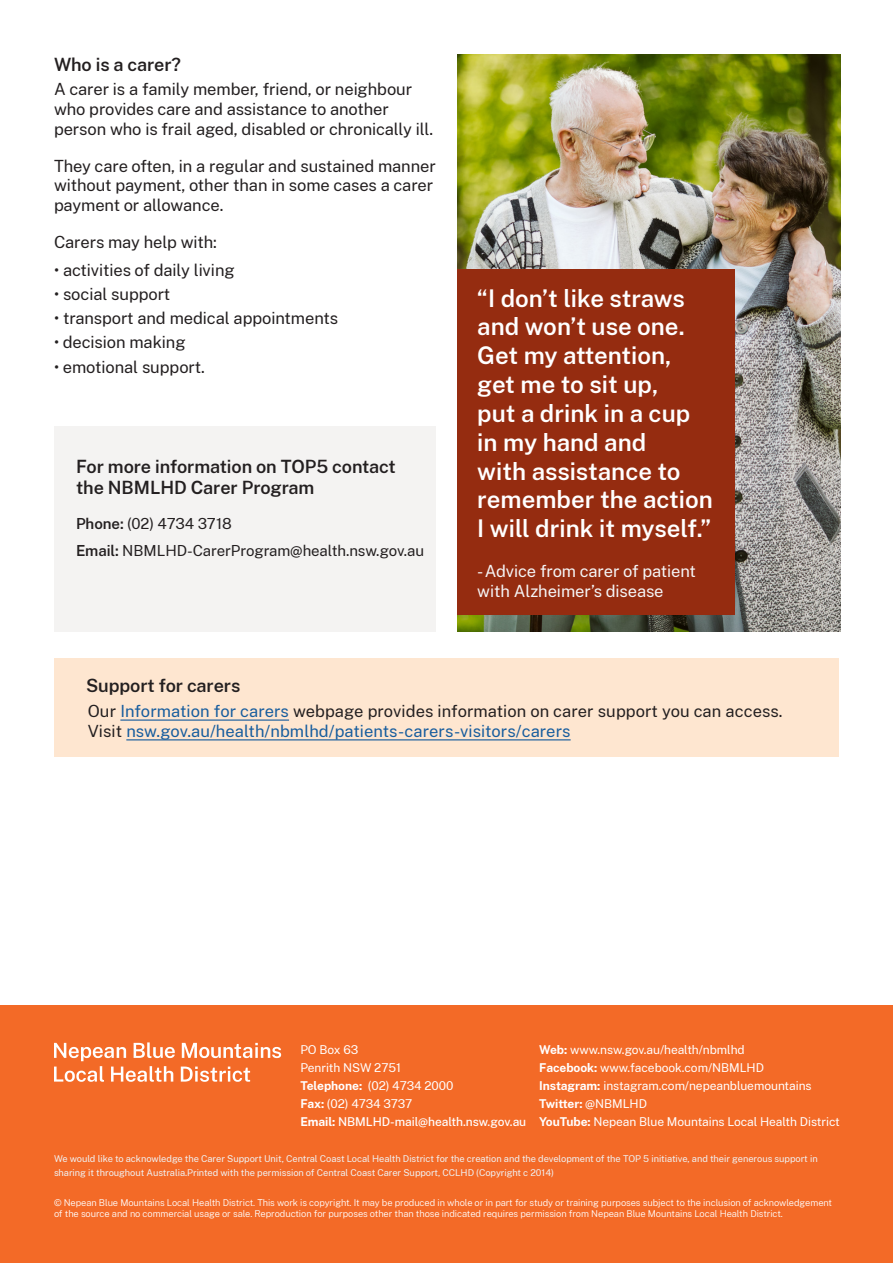
<style>
.page{position:relative;width:893px;height:1263px;background:#fff}
.page>*{position:absolute;margin:0;border:0;box-sizing:border-box;transform-origin:0 0}
.Quote_Style_3{font:600 24px/28.8px "Public Sans";color:#fff}
.Call_Out_Heading{font:600 18px/21.6px "Public Sans";letter-spacing:-.005em;color:#231f20}
.Sub_Heading{font:600 18px "Public Sans";letter-spacing:-.005em;color:#231f20}
.t1{font:16.5px/19.8px "Public Sans";letter-spacing:-.005em;color:#231f20}
.Call_out_box_2{font:16.5px/19.8px "Public Sans";letter-spacing:.005em;color:#175d9e}
.Body_Text{font:16.5px/19.8px "Public Sans";letter-spacing:-.005em;color:#f5f5f6}
.t2{font:15px "Public Sans";letter-spacing:-.005em;color:#231f20}
.t3{font:12px "Public Sans";letter-spacing:-.005em;color:#fff}
.t4{font:500 12px "Public Sans";letter-spacing:-.005em;color:#fff}
.t5{font:12px "Public Sans";letter-spacing:-.025em;color:#fff}
.t6{font:700 12px "Public Sans";letter-spacing:-.015em;color:#fff}
.Copyright{font:300 9.3px/11.1px "Public Sans";letter-spacing:-.005em;color:#fff}
.t7{font:9.3px/14.4px "Public Sans";letter-spacing:-.005em;color:#f0f1f2}
.s1{font-weight:600}
.s2{color:#231f20}
.s3{font-weight:700}
.s4{font-weight:400}
</style>
<div class="page">
<div style="left:0;top:1006px;width:893px;height:257px;background:#f36a27"></div>
<svg style="left:182px;top:1043px;width:99px;height:15px"></svg>
<svg style="left:54px;top:1042px;width:121px;height:40px"></svg>
<svg style="left:181px;top:1066px;width:69px;height:16px"></svg>
<img style="left:457px;top:54px;width:383px;height:577px">
<div style="left:457px;top:269px;width:278px;height:346px;background:#952c10"></div>
<div style="left:54px;top:426px;width:382px;height:205px;background:#f4f3f2"></div>
<div style="left:54px;top:659px;width:785px;height:98px;background:#fee6d0"></div>
<hr style="left:120px;top:719px;width:169px;height:2px;background:#175d9e">
<hr style="left:126px;top:739px;width:445px;height:1px;background:#175d9e">
<p class="Sub_Heading" style="left:54px;top:52px;width:128px">Who is a carer?</p>
<p class="t1" style="left:54px;top:78px;width:381px">A carer is a family member, friend, or neighbour who provides care and assistance to another person who is frail aged, disabled or chronically ill.</p>
<p class="t1" style="left:54px;top:155px;width:383px">They care often, in a regular and sustained manner without payment, other than in some cases a carer payment or allowance.</p>
<p class="t1" style="left:54px;top:231px;width:164px">Carers may help with:</p>
<p class="t1" style="left:54px;top:260px;width:182px">• activities of daily living</p>
<p class="t1" style="left:54px;top:284px;width:118px">• social support</p>
<p class="t1" style="left:54px;top:308px;width:286px">• transport and medical appointments</p>
<p class="t1" style="left:54px;top:332px;width:133px">• decision making</p>
<p class="t1" style="left:54px;top:356px;width:152px">• emotional support.</p>
<p class="Call_Out_Heading" style="left:76px;top:454px;width:321px">For more information on TOP5 contact the NBMLHD Carer Program</p>
<p class="t2" style="left:76px;top:513px;width:157px"><span class="s1">Phone:</span> (02) 4734 3718</p>
<p class="t2" style="left:76px;top:540px;width:349px"><span class="s1">Email:</span> NBMLHD-CarerProgram@health.nsw.gov.au</p>
<p class="Quote_Style_3" style="left:477px;top:282px;width:237px">“I don’t like straws and won’t use one.<br>Get my attention, get me to sit up,<br>put a drink in a cup in my hand and<br>with assistance to remember the action<br>I will drink it myself.”</p>
<p class="Body_Text" style="left:477px;top:560px;width:220px">- Advice from carer of patient with Alzheimer’s disease</p>
<p class="Call_Out_Heading" style="left:86px;top:674px;width:156px">Support for carers</p>
<p class="Call_out_box_2" style="left:88px;top:700px;width:696px"><span class="s2">Our</span> Information for carers <span class="s2">webpage provides information on carer support you can access.<br>Visit</span> nsw.gov.au/health/nbmlhd/patients-carers-visitors/carers</p>
<p class="t3" style="left:300px;top:1041px;width:60px">PO Box 63</p>
<p class="t3" style="left:300px;top:1059px;width:102px">Penrith NSW 2751</p>
<p class="t3" style="left:300px;top:1077px;width:154px"><span class="s3">Telephone:</span> (02) 4734 2000</p>
<p class="t5" style="left:300px;top:1095px;width:113px"><span class="s3">Fax:</span> (02) 4734 3737</p>
<p class="t4" style="left:300px;top:1113px;width:227px"><span class="s3">Email:</span> NBMLHD-mail@health.nsw.gov.au</p>
<p class="t3" style="left:539px;top:1041px;width:207px"><span class="s3">Web:</span> www.nsw.gov.au/health/nbmlhd</p>
<p class="t3" style="left:539px;top:1059px;width:226px"><span class="s3">Facebook:</span> www.facebook.com/NBMLHD</p>
<p class="t3" style="left:539px;top:1077px;width:274px"><span class="s3">Instagram:</span> instagram.com/nepeanbluemountains</p>
<p class="t6" style="left:539px;top:1094px;width:109px">Twitter: <span class="s4">@NBMLHD</span></p>
<p class="t3" style="left:539px;top:1113px;width:302px"><span class="s3">YouTube:</span> Nepean Blue Mountains Local Health District</p>
<p class="t7" style="left:54px;top:1150px;width:765px">We would like to acknowledge the Carer Support Unit, Central Coast Local Health District for the creation and the development of the TOP 5 initiative, and their generous support in sharing it throughout Australia.Printed with the permission of Central Coast Carer Support, CCLHD (Copyright c 2014)</p>
<p class="Copyright" style="left:54px;top:1197px;width:780px">© Nepean Blue Mountains Local Health District. This work is copyright. It may be produced in whole or in part for study or training purposes subject to the inclusion of acknowledgement of the source and no commercial usage or sale. Reproduction for purposes other than those indicated requires permission from Nepean Blue Mountains Local Health District.</p>
</div>
